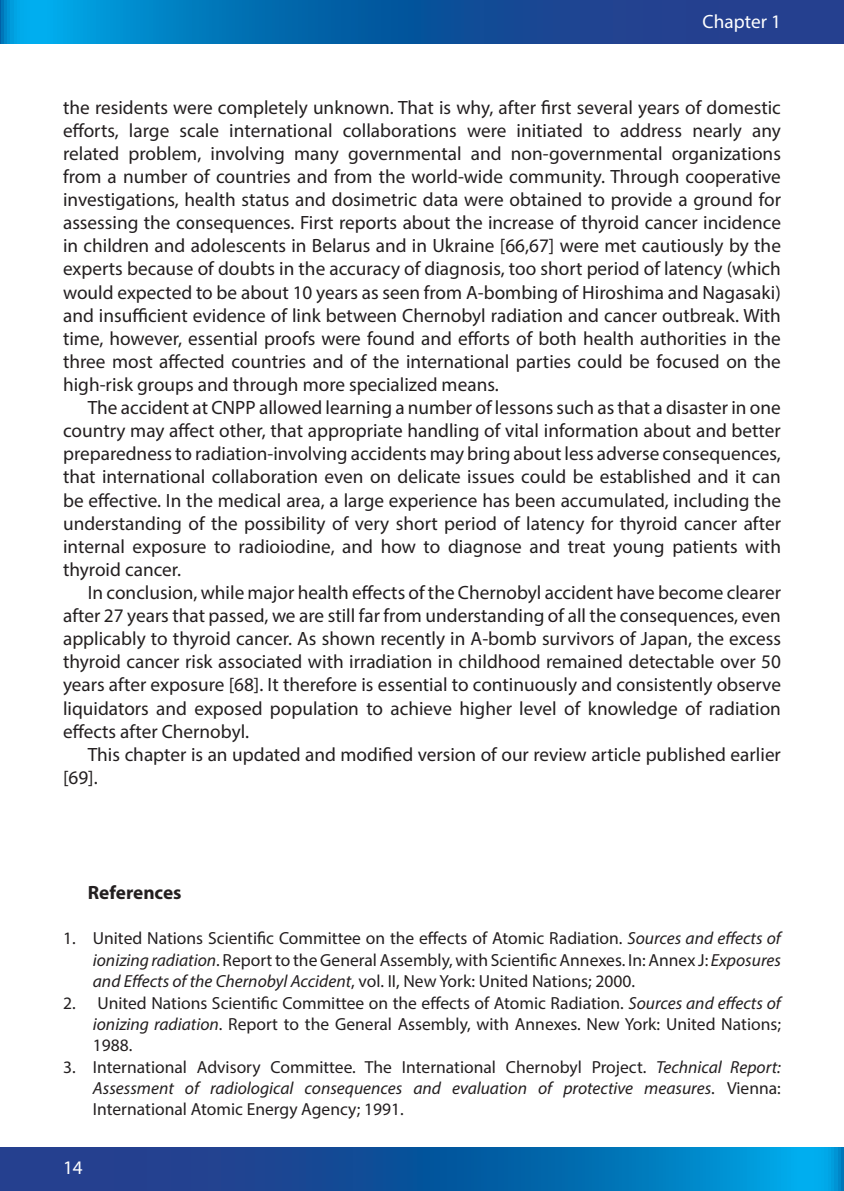
<style>
.page{position:relative;width:844px;height:1191px;background:#fff}
.page>*{position:absolute;margin:0;border:0;box-sizing:border-box;transform-origin:0 0}
.Paragraph_Style_1{font:19.25px/23.1px "Myriad Pro";color:#231f20;text-align:justify}
.t1{font:19.25px "Myriad Pro";color:#fff}
.Paragraph_Style_1-2{font:700 19.25px "Myriad Pro";color:#231f20}
.t2{font:17.5px/21px "Myriad Pro";color:#231f20;text-align:justify}
.s1{font-style:italic}
</style>
<div class="page">
<svg style="left:0;top:1147px;width:843px;height:44px;background:#0e60a8"></svg>
<svg style="left:0;top:0;width:843px;height:44px;background:#0e60a8"></svg>
<p class="t1" style="left:702px;top:10px;width:80px">Chapter 1</p>
<p class="Paragraph_Style_1" style="left:63px;top:95px;width:719px">the residents were completely unknown. That is why, after first several years of domestic efforts, large scale international collaborations were initiated to address nearly any related problem, involving many governmental and non-governmental organizations from a number of countries and from the world-wide community. Through cooperative investigations, health status and dosimetric data were obtained to provide a ground for assessing the consequences. First reports about the increase of thyroid cancer incidence in children and adolescents in Belarus and in Ukraine [66,67] were met cautiously by the experts because of doubts in the accuracy of diagnosis, too short period of latency (which would expected to be about 10 years as seen from A-bombing of Hiroshima and Nagasaki) and insufficient evidence of link between Chernobyl radiation and cancer outbreak. With time, however, essential proofs were found and efforts of both health authorities in the three most affected countries and of the international parties could be focused on the high-risk groups and through more specialized means.</p>
<p class="Paragraph_Style_1" style="left:63px;top:396px;width:719px;text-indent:25px">The accident at CNPP allowed learning a number of lessons such as that a disaster in one country may affect other, that appropriate handling of vital information about and better preparedness to radiation-involving accidents may bring about less adverse consequences, that international collaboration even on delicate issues could be established and it can be effective. In the medical area, a large experience has been accumulated, including the understanding of the possibility of very short period of latency for thyroid cancer after internal exposure to radioiodine, and how to diagnose and treat young patients with thyroid cancer.</p>
<p class="Paragraph_Style_1" style="left:63px;top:580px;width:719px;text-indent:25px">In conclusion, while major health effects of the Chernobyl accident have become clearer after 27 years that passed, we are still far from understanding of all the consequences, even applicably to thyroid cancer. As shown recently in A-bomb survivors of Japan, the excess thyroid cancer risk associated with irradiation in childhood remained detectable over 50 years after exposure [68]. It therefore is essential to continuously and consistently observe liquidators and exposed population to achieve higher level of knowledge of radiation effects after Chernobyl.</p>
<p class="Paragraph_Style_1" style="left:63px;top:742px;width:719px;text-indent:25px">This chapter is an updated and modified version of our review article published earlier [69].</p>
<p class="Paragraph_Style_1-2" style="left:88px;top:880px;width:95px">References</p>
<p class="t2" style="left:93px;top:927px;width:689px;text-indent:-30px">1. United Nations Scientific Committee on the effects of Atomic Radiation. <span class="s1">Sources and effects of ionizing radiation</span>. Report to the General Assembly, with Scientific Annexes. In: Annex J: <span class="s1">Exposures and Effects of the Chernobyl Accident</span>, vol. II, New York: United Nations; 2000.</p>
<p class="t2" style="left:93px;top:991px;width:689px;text-indent:-30px">2. United Nations Scientific Committee on the effects of Atomic Radiation. <span class="s1">Sources and effects of ionizing radiation</span>. Report to the General Assembly, with Annexes. New York: United Nations; 1988.</p>
<p class="t2" style="left:93px;top:1055px;width:689px;text-indent:-30px">3. International Advisory Committee. The International Chernobyl Project. <span class="s1">Technical Report:<br>Assessment of radiological consequences and evaluation of protective measures</span>. Vienna:<br>International Atomic Energy Agency; 1991.</p>
<p class="t1" style="left:63px;top:1155px;width:21px">14</p>
</div>
